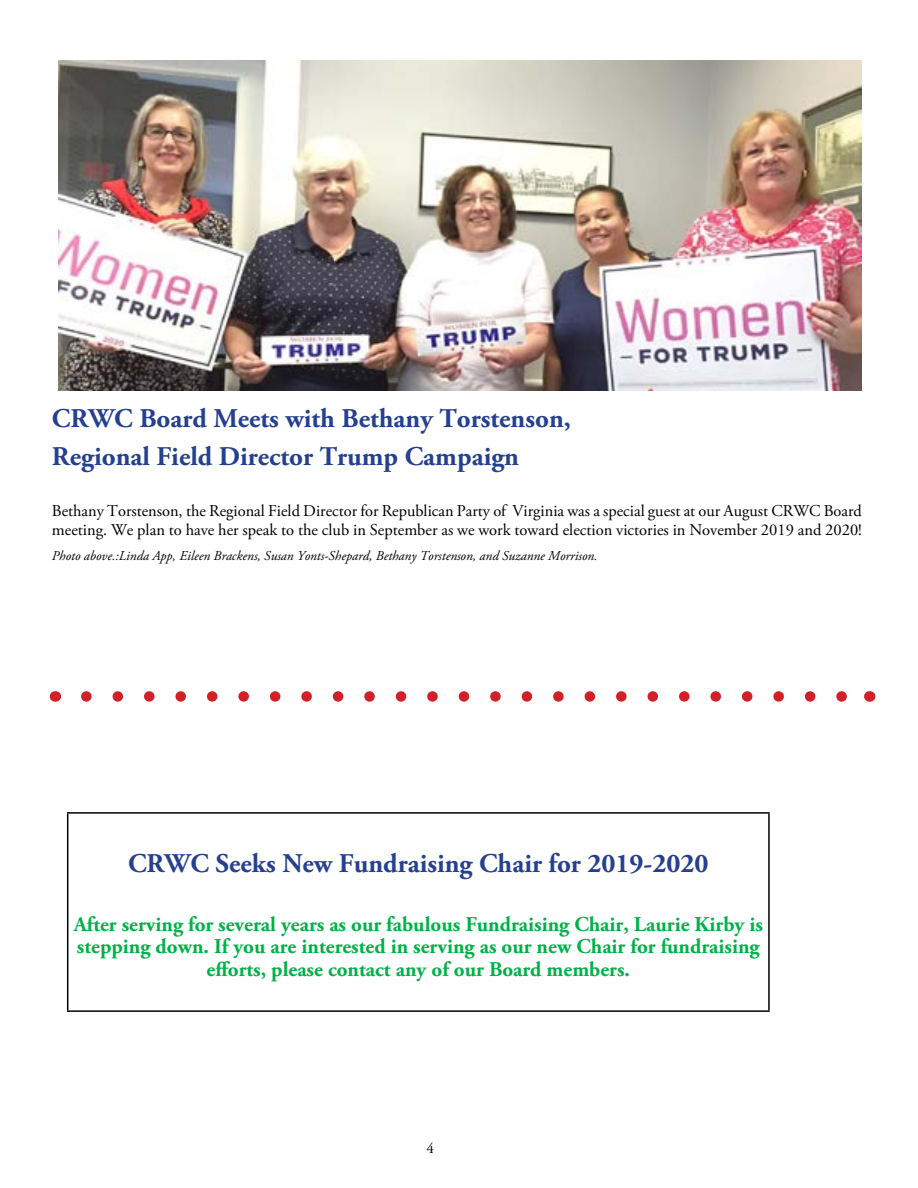
<style>
.page{position:relative;width:918px;height:1188px;background:#fff}
.page>*{position:absolute;margin:0;border:0;box-sizing:border-box;transform-origin:0 0}
.t1{font:700 27px/38.2px "Adobe Garamond Pro";color:#25408f}
.t2{font:700 21px/22.5px "Adobe Garamond Pro";color:#00b147;text-align:center}
.t3{font:16.5px/18.8px "Adobe Garamond Pro";color:#000}
.t4{font:15px "Adobe Garamond Pro";color:#000}
.t5{font:italic 13.5px "Adobe Garamond Pro";color:#000}
</style>
<div class="page">
<img style="left:58px;top:61px;width:804px;height:329px">
<hr style="left:67px;top:812px;width:703px;height:2px;background:#000">
<hr style="left:67px;top:814px;width:1px;height:196px;background:#000">
<hr style="left:768px;top:814px;width:2px;height:196px;background:#000">
<hr style="left:67px;top:1010px;width:703px;height:2px;background:#000">
<svg style="left:86px;top:691px;width:761px;height:11px"></svg>
<h1 class="t1" style="left:52px;top:400px;width:521px">CRWC Board Meets with Bethany Torstenson,<br>Regional Field Director Trump Campaign</h1>
<p class="t3" style="left:52px;top:502px;width:812px">Bethany Torstenson, the Regional Field Director for Republican Party of Virginia was a special guest at our August CRWC Board meeting. We plan to have her speak to the club in September as we work toward election victories in November 2019 and 2020!</p>
<p class="t5" style="left:52px;top:548px;width:547px">Photo above.:Linda App, Eileen Brackens, Susan Yonts-Shepard, Bethany Torstenson, and Suzanne Morrison.</p>
<h1 class="t1" style="left:128px;top:845px;width:582px">CRWC Seeks New Fundraising Chair for 2019-2020</h1>
<p class="t2" style="left:74px;top:913px;width:691px">After serving for several years as our fabulous Fundraising Chair, Laurie Kirby is stepping down. If you are interested in serving as our new Chair for fundraising efforts, please contact any of our Board members.</p>
<p class="t4" style="left:427px;top:1139px;width:9px">4</p>
</div>
